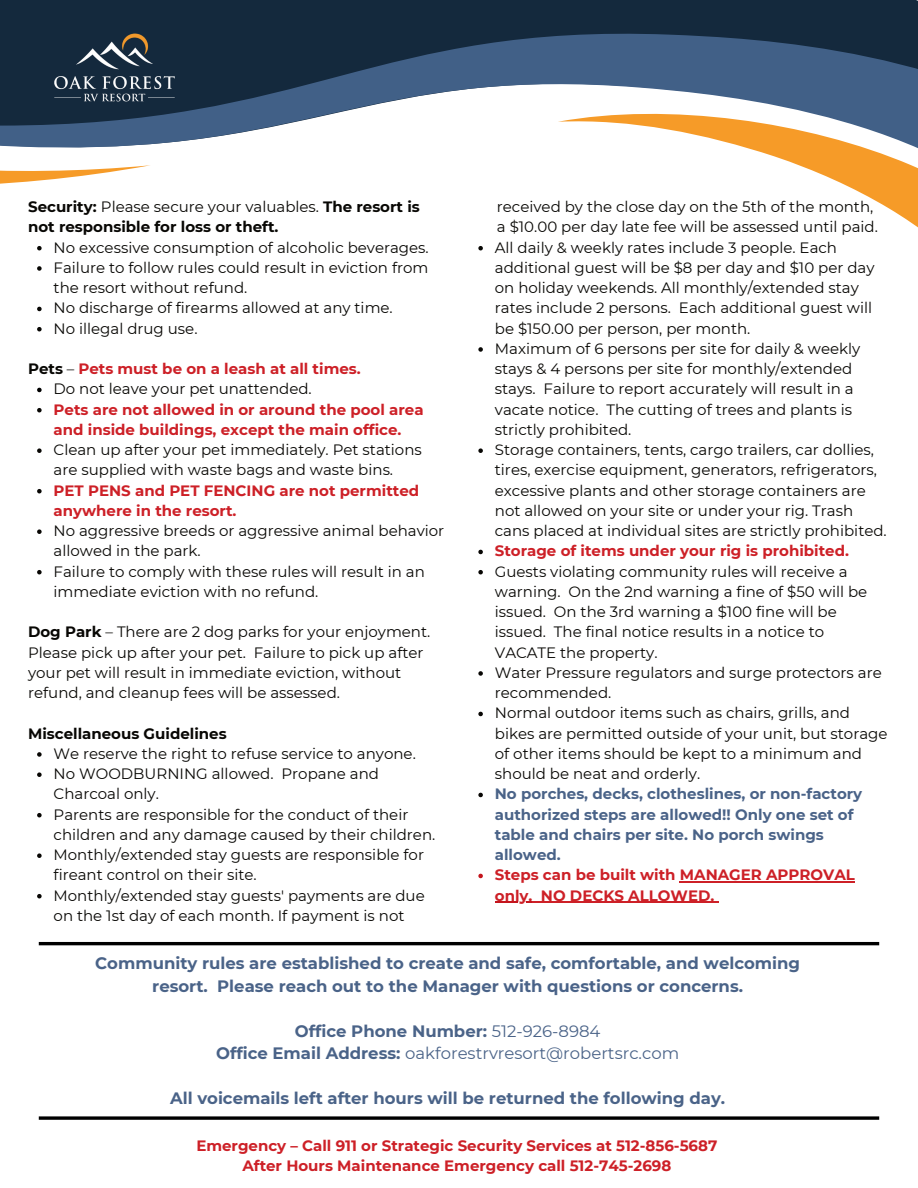
<style>
.page{position:relative;width:918px;height:1188px;background:#fff}
.page>*{position:absolute;margin:0;border:0;box-sizing:border-box;transform-origin:0 0}
.t1{font:700 16.5px/22.5px "Montserrat";color:#4a6388;text-align:center}
.t2{font:16.5px/22.5px "Montserrat";color:#4a6388;text-align:center}
.t3{font:15px/20.2px "Montserrat";color:#080704}
.t4{font:700 15px/20.2px "Montserrat";color:#cd2027}
.t5{font:700 15px/20.2px "Montserrat";color:#4a6388}
.t6{font:700 15px/20.2px "Montserrat";color:#080704}
.s1{font-weight:400}
.s2{font-weight:700}
.s3{font-weight:700;color:#cd2027}
</style>
<div class="page">
<svg style="left:37px;top:266px;width:5px;height:5px"></svg>
<svg style="left:37px;top:307px;width:5px;height:4px"></svg>
<svg style="left:37px;top:327px;width:5px;height:4px"></svg>
<svg style="left:37px;top:388px;width:5px;height:4px"></svg>
<svg style="left:37px;top:408px;width:5px;height:4px"></svg>
<svg style="left:37px;top:448px;width:5px;height:5px"></svg>
<svg style="left:37px;top:489px;width:5px;height:4px"></svg>
<svg style="left:37px;top:529px;width:5px;height:5px"></svg>
<svg style="left:37px;top:570px;width:5px;height:4px"></svg>
<svg style="left:37px;top:752px;width:5px;height:5px"></svg>
<svg style="left:37px;top:772px;width:5px;height:5px"></svg>
<svg style="left:37px;top:813px;width:5px;height:4px"></svg>
<svg style="left:37px;top:853px;width:5px;height:5px"></svg>
<svg style="left:37px;top:894px;width:5px;height:4px"></svg>
<div style="left:229px;top:0;width:689px;height:23px;background:#14293d"></div>
<svg style="left:37px;top:23px;width:881px;height:228px"></svg>
<svg style="left:0;top:182px;width:151px;height:5px"></svg>
<svg style="left:558px;top:102px;width:360px;height:149px"></svg>
<svg style="left:478px;top:246px;width:5px;height:4px"></svg>
<svg style="left:478px;top:347px;width:5px;height:5px"></svg>
<svg style="left:478px;top:448px;width:5px;height:5px"></svg>
<svg style="left:478px;top:550px;width:5px;height:4px"></svg>
<svg style="left:478px;top:570px;width:5px;height:4px"></svg>
<svg style="left:478px;top:671px;width:5px;height:5px"></svg>
<svg style="left:478px;top:712px;width:5px;height:4px"></svg>
<svg style="left:478px;top:793px;width:5px;height:4px"></svg>
<svg style="left:478px;top:874px;width:5px;height:4px"></svg>
<hr style="left:680px;top:882px;width:175px;height:1px;background:#cd2027">
<hr style="left:495px;top:902px;width:37px;height:1px;background:#c4151d">
<hr style="left:541px;top:902px;width:173px;height:1px;background:#cd2027">
<img style="left:0;top:0;width:229px;height:182px">
<hr style="left:39px;top:942px;width:840px;height:3px;background:#000">
<svg style="left:39px;top:1116px;width:840px;height:4px;background:#272727"></svg>
<p class="t6" style="left:28px;top:196px;width:393px">Security: <span class="s1">Please secure your valuables.</span> The resort is not responsible for loss or theft.</p>
<p class="t3" style="left:54px;top:237px;width:377px">No excessive consumption of alcoholic beverages.<br>Failure to follow rules could result in eviction from the resort without refund.<br>No discharge of firearms allowed at any time.<br>No illegal drug use.</p>
<p class="t3" style="left:54px;top:358px;width:309px;text-indent:-25px"><span class="s2">Pets</span> – <span class="s3">Pets must be on a leash at all times.<br></span>Do not leave your pet unattended.</p>
<p class="t4" style="left:54px;top:399px;width:371px">Pets are not allowed in or around the pool area and inside buildings, except the main office.</p>
<p class="t3" style="left:54px;top:439px;width:370px">Clean up after your pet immediately. Pet stations are supplied with waste bags and waste bins.</p>
<p class="t4" style="left:54px;top:480px;width:367px">PET PENS and PET FENCING are not permitted anywhere in the resort.</p>
<p class="t3" style="left:54px;top:520px;width:392px">No aggressive breeds or aggressive animal behavior allowed in the park.<br>Failure to comply with these rules will result in an immediate eviction with no refund.</p>
<p class="t3" style="left:28px;top:621px;width:404px"><span class="s2">Dog Park</span> – There are 2 dog parks for your enjoyment.<br>Please pick up after your pet. Failure to pick up after your pet will result in immediate eviction, without refund, and cleanup fees will be assessed.</p>
<p class="t6" style="left:28px;top:723px;width:200px">Miscellaneous Guidelines</p>
<p class="t3" style="left:54px;top:743px;width:383px">We reserve the right to refuse service to anyone.<br>No WOODBURNING allowed. Propane and Charcoal only.<br>Parents are responsible for the conduct of their children and any damage caused by their children.<br>Monthly/extended stay guests are responsible for fireant control on their site.<br>Monthly/extended stay guests' payments are due on the 1st day of each month. If payment is not</p>
<p class="t3" style="left:495px;top:196px;width:393px">received by the close day on the 5th of the month,<br>a $10.00 per day late fee will be assessed until paid.<br>All daily &amp; weekly rates include 3 people. Each additional guest will be $8 per day and $10 per day on holiday weekends. All monthly/extended stay rates include 2 persons. Each additional guest will be $150.00 per person, per month.<br>Maximum of 6 persons per site for daily &amp; weekly stays &amp; 4 persons per site for monthly/extended stays. Failure to report accurately will result in a vacate notice. The cutting of trees and plants is strictly prohibited.<br>Storage containers, tents, cargo trailers, car dollies, tires, exercise equipment, generators, refrigerators, excessive plants and other storage containers are not allowed on your site or under your rig. Trash cans placed at individual sites are strictly prohibited.</p>
<p class="t4" style="left:495px;top:540px;width:356px">Storage of items under your rig is prohibited.</p>
<p class="t3" style="left:495px;top:561px;width:394px">Guests violating community rules will receive a warning. On the 2nd warning a fine of $50 will be issued. On the 3rd warning a $100 fine will be issued. The final notice results in a notice to VACATE the property.<br>Water Pressure regulators and surge protectors are recommended.<br>Normal outdoor items such as chairs, grills, and bikes are permitted outside of your unit, but storage of other items should be kept to a minimum and should be neat and orderly.</p>
<p class="t5" style="left:495px;top:783px;width:369px">No porches, decks, clotheslines, or non-factory authorized steps are allowed!! Only one set of table and chairs per site. No porch swings allowed.</p>
<p class="t4" style="left:495px;top:864px;width:362px">Steps can be built with MANAGER APPROVAL only. NO DECKS ALLOWED.</p>
<p class="t1" style="left:95px;top:951px;width:706px">Community rules are established to create and safe, comfortable, and welcoming resort. Please reach out to the Manager with questions or concerns.</p>
<p class="t2" style="left:216px;top:1019px;width:465px"><span class="s2">Office Phone Number:</span> 512-926-8984<br><span class="s2">Office Email Address:</span> oakforestrvresort@robertsrc.com</p>
<p class="t1" style="left:170px;top:1086px;width:557px">All voicemails left after hours will be returned the following day.</p>
<p class="t4" style="left:196px;top:1135px;width:523px;text-align:center">Emergency – Call 911 or Strategic Security Services at 512-856-5687<br>After Hours Maintenance Emergency call 512-745-2698</p>
</div>
